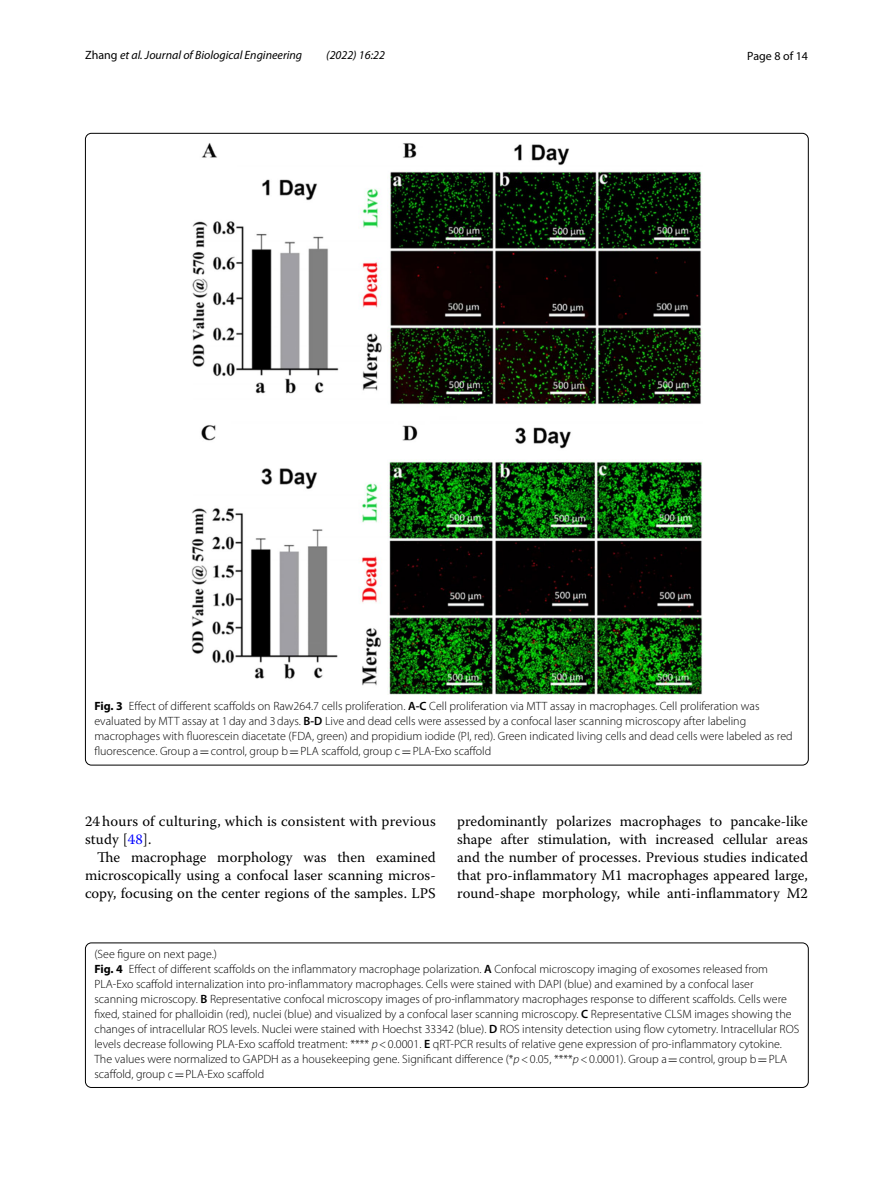
<style>
.page{position:relative;width:893px;height:1187px;background:#fff}
.page>*{position:absolute;margin:0;border:0;box-sizing:border-box;transform-origin:0 0}
.t1{font:14.7px/18px "Warnock Pro";color:#000;text-align:justify}
.t2{font:300 12px/15px "Myriad Pro";color:#000}
.t3{font:italic 12px "Myriad Pro";color:#000}
.t4{font:12px "Myriad Pro";color:#000}
.s1{font-style:normal}
.s2{font-weight:700}
.s3{font-weight:600}
.s4{font-family:"MTSY";font-weight:400}
.s5{color:#00f}
.s6{font-style:italic}
</style>
<div class="page">
<img style="left:192px;top:143px;width:510px;height:551px">
<div style="left:85px;top:942px;width:723px;height:145px;border:1px solid #000;border-radius:6px"></div>
<p class="t3" style="left:85px;top:48px;width:219px"><span class="s1">Zhang</span> et al. Journal of Biological Engineering</p>
<p class="t3" style="left:326px;top:48px;width:60px">(2022) 16:22</p>
<p class="t4" style="left:747px;top:48px;width:62px">Page 8 of 14</p>
<p class="t2" style="left:94px;top:698px;width:700px"><span class="s2">Fig. 3</span> Effect of different scaffolds on Raw264.7 cells proliferation. <span class="s3">A-C</span> Cell proliferation via MTT assay in macrophages. Cell proliferation was evaluated by MTT assay at 1day and 3days. <span class="s3">B-D</span> Live and dead cells were assessed by a confocal laser scanning microscopy after labeling macrophages with fluorescein diacetate (FDA, green) and propidium iodide (PI, red). Green indicated living cells and dead cells were labeled as red fluorescence. Group a<span class="s4">=</span>control, group b<span class="s4">=</span>PLA scaffold, group c<span class="s4">=</span>PLA-Exo scaffold</p>
<p class="t1" style="left:85px;top:811px;width:352px">24 hours of culturing, which is consistent with previous study [<span class="s5">48</span>].</p>
<p class="t1" style="left:85px;top:847px;width:352px;text-indent:12px">The macrophage morphology was then examined microscopically using a confocal laser scanning micros&shy;copy, focusing on the center regions of the samples. LPS</p>
<p class="t1" style="left:457px;top:811px;width:352px">predominantly polarizes macrophages to pancake-like shape after stimulation, with increased cellular areas and the number of processes. Previous studies indicated that pro-inflammatory M1 macrophages appeared large, round-shape morphology, while anti-inflammatory M2</p>
<p class="t2" style="left:94px;top:946px;width:706px">(See figure on next page.)<br><span class="s2">Fig. 4</span> Effect of different scaffolds on the inflammatory macrophage polarization. <span class="s3">A</span> Confocal microscopy imaging of exosomes released from PLA-Exo scaffold internalization into pro-inflammatory macrophages. Cells were stained with DAPI (blue) and examined by a confocal laser scanning microscopy. <span class="s3">B</span> Representative confocal microscopy images of pro-inflammatory macrophages response to different scaffolds. Cells were fixed, stained for phalloidin (red), nuclei (blue) and visualized by a confocal laser scanning microscopy. <span class="s3">C</span> Representative CLSM images showing the changes of intracellular ROS levels. Nuclei were stained with Hoechst 33342 (blue). <span class="s3">D</span> ROS intensity detection using flow cytometry. Intracellular ROS levels decrease following PLA-Exo scaffold treatment: **** <span class="s6">p</span>&lt;0.0001. <span class="s3">E</span> qRT-PCR results of relative gene expression of pro-inflammatory cytokine.<br>The values were normalized to GAPDH as a housekeeping gene. Significant difference (*<span class="s6">p</span>&lt;0.05, ****<span class="s6">p</span>&lt;0.0001). Group a<span class="s4">=</span>control, group b<span class="s4">=</span>PLA scaffold, group c<span class="s4">=</span>PLA-Exo scaffold</p>
</div>
